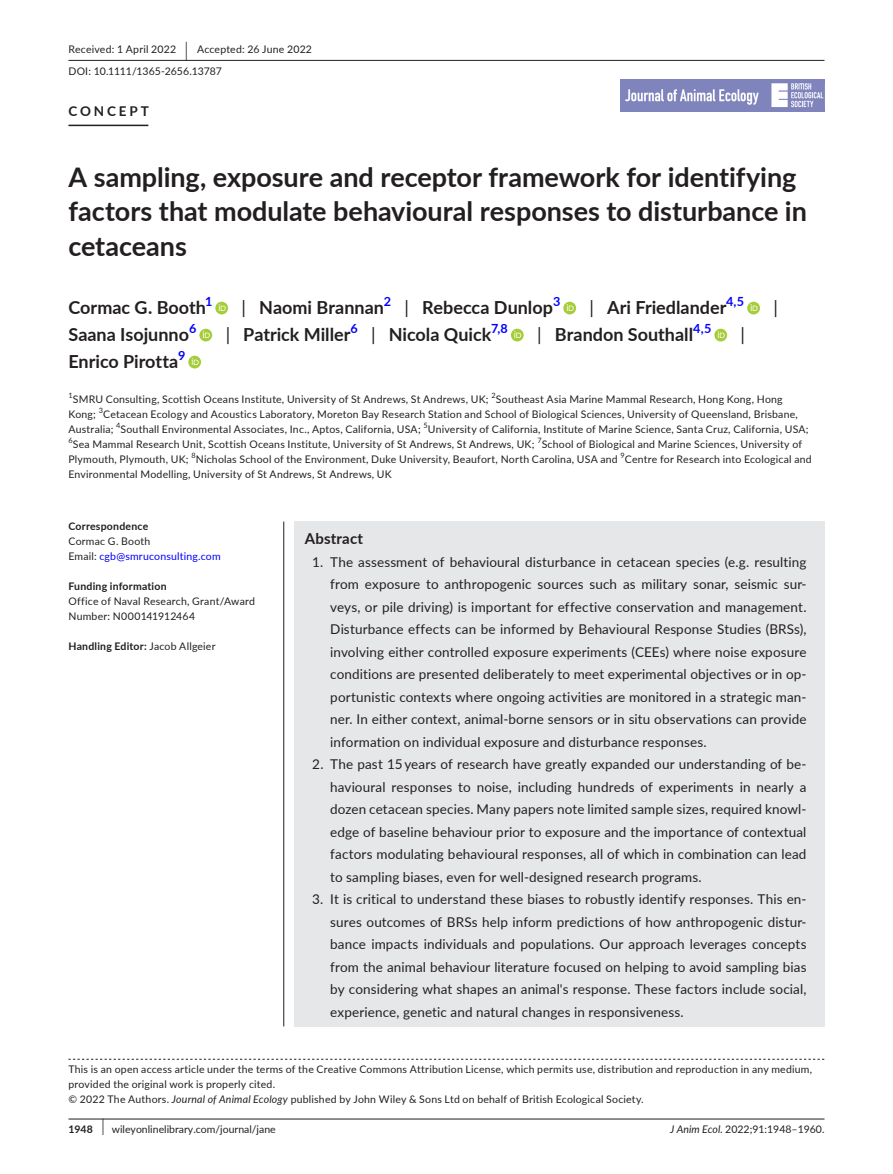
<style>
.page{position:relative;width:893px;height:1174px;background:#fff}
.page>*{position:absolute;margin:0;border:0;box-sizing:border-box;transform-origin:0 0}
.t1{font:700 27px/34.5px "Lato";color:#231f20}
.t2{font:700 18px "Lato";color:#231f20}
.t3{font:18px "Lato";color:#231f20}
.t4{font:700 15px "Lato";letter-spacing:.015em;color:#231f20}
.t5{font:13.5px/22.5px "Lato";letter-spacing:.01em;color:#231f20;text-align:justify}
.t6{font:700 13.5px "Lato";letter-spacing:.21em;color:#231f20}
.t7{font:700 12.6px "Lato";color:#00f}
.t8{font:10.5px/15px "Lato";letter-spacing:.02em;color:#231f20}
.t9{font:10.5px "Lato";color:#231f20}
.t10{font:700 10.5px "Lato";letter-spacing:.02em;color:#231f20}
.t11{font:10.5px/15px "Lato";letter-spacing:.02em;color:#00f}
.t12{font:7.35px "Lato";color:#231f20}
.s1{font-size:19.65px}
.s2{font-weight:400}
.s3{color:#231f20}
.s4{font-style:italic}
.s5{font-weight:700}
.s6{font-size:17.4px}
</style>
<div class="page">
<hr style="left:68px;top:1118px;width:756px;height:1px;background:#231f20">
<img style="left:620px;top:79px;width:204px;height:33px">
<hr style="left:68px;top:60px;width:756px;height:1px;background:#231f20">
<hr style="left:68px;top:125px;width:80px;height:1px;background:#231f20">
<svg style="left:215px;top:302px;width:13px;height:12px"></svg>
<svg style="left:219px;top:304px;width:7px;height:7px"></svg>
<svg style="left:563px;top:302px;width:13px;height:12px"></svg>
<svg style="left:567px;top:304px;width:7px;height:7px"></svg>
<svg style="left:747px;top:302px;width:13px;height:12px"></svg>
<svg style="left:751px;top:304px;width:7px;height:7px"></svg>
<div style="left:199px;top:329px;width:13px;height:12px;background:#a5cd39;border-radius:50%"></div>
<svg style="left:203px;top:331px;width:7px;height:7px"></svg>
<div style="left:511px;top:329px;width:13px;height:12px;background:#a5cd39;border-radius:50%"></div>
<svg style="left:514px;top:331px;width:7px;height:7px"></svg>
<svg style="left:714px;top:329px;width:13px;height:12px"></svg>
<svg style="left:718px;top:331px;width:7px;height:7px"></svg>
<svg style="left:188px;top:356px;width:13px;height:12px"></svg>
<svg style="left:192px;top:358px;width:7px;height:7px"></svg>
<div style="left:294px;top:521px;width:530px;height:506px;background:#e6e7e9"></div>
<hr style="left:283px;top:521px;width:1px;height:505px;background:#231f20">
<svg style="left:68px;top:1058px;width:756px;height:1px"></svg>
<p class="t8" style="left:68px;top:38px;width:245px;line-height:21.8px">Received: 1 April 2022 <span class="s1">|</span> Accepted: 26 June 2022<br>DOI: 10.1111/1365-2656.13787</p>
<p class="t6" style="left:68px;top:101px;width:82px">CONCEPT</p>
<h1 class="t1" style="left:68px;top:159px;width:740px">A sampling, exposure and receptor framework for identifying factors that modulate behavioural responses to disturbance in cetaceans</h1>
<h2 class="t2" style="left:68px;top:295px;width:139px">Cormac G. Booth</h2>
<p class="t7" style="left:205px;top:292px;width:9px">1</p>
<h2 class="t2" style="left:242px;top:295px;width:144px"><span class="s2">|</span> Naomi Brannan</h2>
<p class="t7" style="left:384px;top:292px;width:9px">2</p>
<h2 class="t2" style="left:405px;top:295px;width:150px"><span class="s2">|</span> Rebecca Dunlop</h2>
<p class="t7" style="left:553px;top:292px;width:9px">3</p>
<h2 class="t2" style="left:590px;top:295px;width:138px"><span class="s2">|</span> Ari Friedlander</h2>
<p class="t7" style="left:726px;top:292px;width:20px">4,5</p>
<h2 class="t3" style="left:773px;top:295px;width:6px">|</h2>
<h2 class="t2" style="left:68px;top:322px;width:122px">Saana Isojunno</h2>
<p class="t7" style="left:189px;top:319px;width:9px">6</p>
<h2 class="t2" style="left:226px;top:322px;width:126px"><span class="s2">|</span> Patrick Miller</h2>
<p class="t7" style="left:350px;top:319px;width:9px">6</p>
<h2 class="t2" style="left:371px;top:322px;width:122px"><span class="s2">|</span> Nicola Quick</h2>
<p class="t7" style="left:491px;top:319px;width:18px">7,8</p>
<h2 class="t2" style="left:537px;top:322px;width:157px"><span class="s2">|</span> Brandon Southall</h2>
<p class="t7" style="left:693px;top:319px;width:20px">4,5</p>
<h2 class="t3" style="left:741px;top:322px;width:6px">|</h2>
<h2 class="t2" style="left:68px;top:349px;width:111px">Enrico Pirotta</h2>
<p class="t7" style="left:178px;top:346px;width:9px">9</p>
<p class="t12" style="left:68px;top:390px;width:6px">1</p>
<p class="t8" style="left:73px;top:391px;width:417px">SMRU Consulting, Scottish Oceans Institute, University of St Andrews, St Andrews, UK;</p>
<p class="t12" style="left:491px;top:390px;width:6px">2</p>
<p class="t8" style="left:68px;top:391px;width:745px;text-indent:427px">Southeast Asia Marine Mammal Research, Hong Kong, Hong Kong; <sup>3</sup>Cetacean Ecology and Acoustics Laboratory, Moreton Bay Research Station and School of Biological Sciences, University of Queensland, Brisbane, Australia; <sup>4</sup>Southall Environmental Associates, Inc., Aptos, California, USA; <sup>5</sup>University of California, Institute of Marine Science, Santa Cruz, California, USA; <sup>6</sup>Sea Mammal Research Unit, Scottish Oceans Institute, University of St Andrews, St Andrews, UK; <sup>7</sup>School of Biological and Marine Sciences, University of Plymouth, Plymouth, UK; <sup>8</sup>Nicholas School of the Environment, Duke University, Beaufort, North Carolina, USA and <sup>9</sup>Centre for Research into Ecological and Environmental Modelling, University of St Andrews, St Andrews, UK</p>
<p class="t10" style="left:68px;top:518px;width:81px">Correspondence</p>
<p class="t11" style="left:68px;top:533px;width:154px"><span class="s3">Cormac G. Booth<br>Email:</span> cgb@smruconsulting.com</p>
<p class="t10" style="left:68px;top:578px;width:100px">Funding information</p>
<p class="t8" style="left:68px;top:593px;width:188px">Office of Naval Research, Grant/Award<br>Number: N000141912464</p>
<p class="t10" style="left:68px;top:638px;width:149px">Handling Editor: <span class="s2">Jacob Allgeier</span></p>
<p class="t4" style="left:305px;top:527px;width:60px">Abstract</p>
<p class="t5" style="left:330px;top:550px;width:478px;text-indent:-18px">1. The assessment of behavioural disturbance in cetacean species (e.g. resulting from exposure to anthropogenic sources such as military sonar, seismic sur&shy;veys, or pile driving) is important for effective conservation and management.<br>Disturbance effects can be informed by Behavioural Response Studies (BRSs), involving either controlled exposure experiments (CEEs) where noise exposure conditions are presented deliberately to meet experimental objectives or in op&shy;portunistic contexts where ongoing activities are monitored in a strategic man&shy;ner. In either context, animal-borne sensors or in situ observations can provide information on individual exposure and disturbance responses.</p>
<p class="t5" style="left:330px;top:752px;width:478px;text-indent:-18px">2. The past 15 years of research have greatly expanded our understanding of be&shy;havioural responses to noise, including hundreds of experiments in nearly a dozen cetacean species. Many papers note limited sample sizes, required knowl&shy;edge of baseline behaviour prior to exposure and the importance of contextual factors modulating behavioural responses, all of which in combination can lead to sampling biases, even for well-designed research programs.</p>
<p class="t5" style="left:330px;top:887px;width:478px;text-indent:-18px">3. It is critical to understand these biases to robustly identify responses. This en&shy;sures outcomes of BRSs help inform predictions of how anthropogenic distur&shy;bance impacts individuals and populations. Our approach leverages concepts from the animal behaviour literature focused on helping to avoid sampling bias by considering what shapes an animal's response. These factors include social, experience, genetic and natural changes in responsiveness.</p>
<p class="t8" style="left:68px;top:1061px;width:745px">This is an open access article under the terms of the Creative Commons Attribution License, which permits use, distribution and reproduction in any medium, provided the original work is properly cited.<br>© 2022 The Authors. <span class="s4">Journal of Animal Ecology</span> published by John Wiley &amp; Sons Ltd on behalf of British Ecological Society.</p>
<p class="t9" style="left:68px;top:1121px;width:209px"><span class="s5">1948</span> <span class="s6">|</span> wileyonlinelibrary.com/journal/jane</p>
<p class="t9" style="left:670px;top:1121px;width:156px"><span class="s4">J Anim Ecol.</span> 2022;91:1948–1960.</p>
</div>
